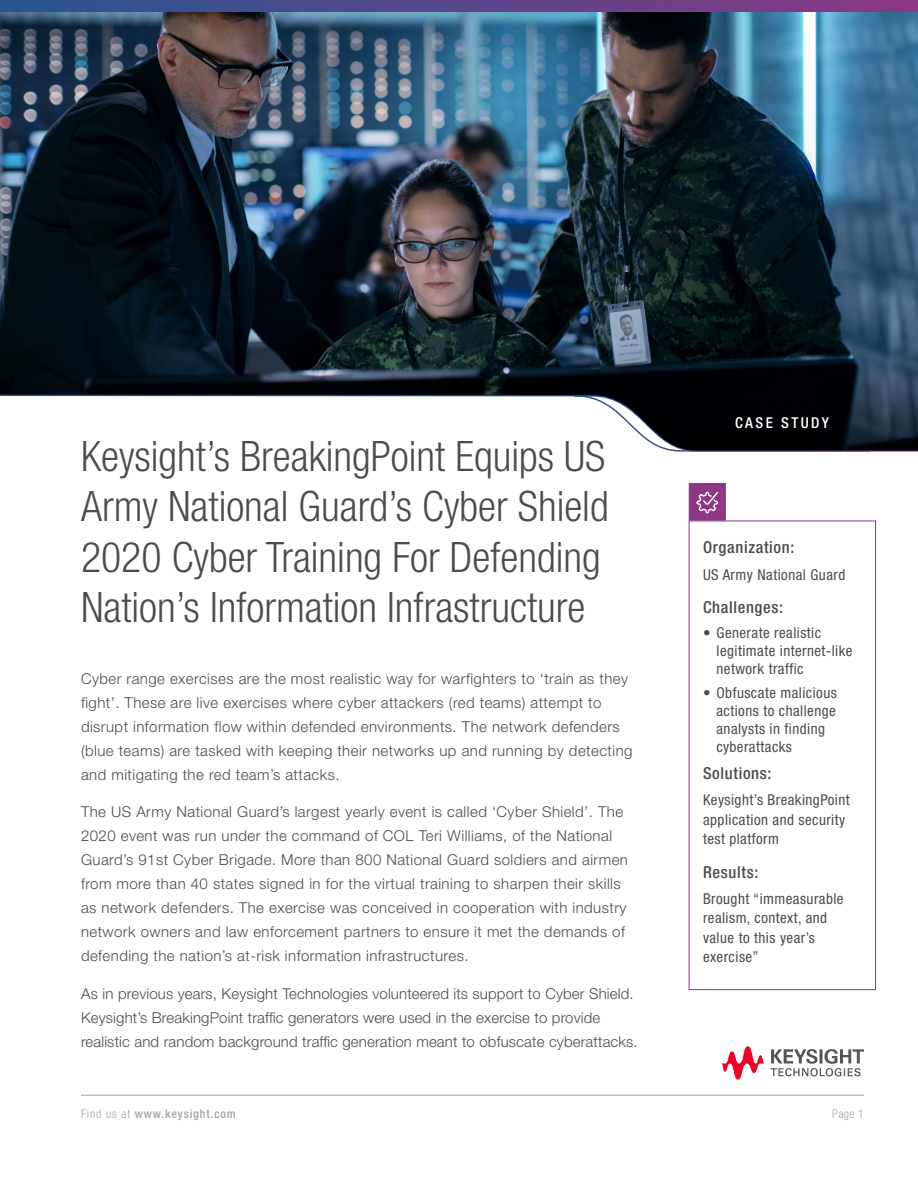
<style>
.page{position:relative;width:918px;height:1188px;background:#fff}
.page>*{position:absolute;margin:0;border:0;box-sizing:border-box;transform-origin:0 0}
.KT_-_Title{font:300 condensed 42px/50.4px "Helvetica Neue LT Std";color:#4b4c4d}
.KT_-_Sidebar_Titles{font:500 condensed 16.5px "Helvetica Neue LT Std";letter-spacing:.04em;color:#4b4c4d}
.KT_-_Body_Text{font:300 15px/24px "Helvetica Neue LT Std";letter-spacing:.03em;color:#4b4c4d}
.KT-_Sidebar_Copy{font:condensed 15px/18px "Helvetica Neue LT Std";letter-spacing:.03em;color:#4b4c4d}
.KT_-_Body_Text-2{font:300 15px/24px "Helvetica Neue LT Std";letter-spacing:.01em;color:#4b4c4d}
.KT_-_Document_Type{font:500 condensed 15px "Helvetica Neue LT Std";letter-spacing:.16em;color:#fff}
.t1{font:500 condensed 12px "Helvetica Neue LT Std";letter-spacing:.07em;color:#a4a1a9}
.t2{font:300 condensed 12px "Helvetica Neue LT Std";color:#a4a1a9}
.s1{font-weight:300}
</style>
<div class="page">
<hr style="left:81px;top:1095px;width:783px;height:1px;background:#a4a1a9">
<svg style="left:721px;top:1046px;width:143px;height:34px"></svg>
<img style="left:0;top:12px;width:918px;height:440px">
<svg style="left:0;top:341px;width:918px;height:110px"></svg>
<div style="left:689px;top:521px;width:187px;height:469px;border:1px solid #8d3785"></div>
<div style="left:689px;top:483px;width:37px;height:38px;background:#8d3785;border:1px solid #8d3785"></div>
<svg style="left:696px;top:491px;width:23px;height:23px"></svg>
<svg style="left:0;top:0;width:918px;height:12px;background:#59468b"></svg>
<p class="KT_-_Title" style="left:81px;top:431px;width:529px">Keysight’s BreakingPoint Equips US Army National Guard’s Cyber Shield 2020 Cyber Training For Defending Nation’s Information Infrastructure</p>
<p class="KT_-_Body_Text" style="left:81px;top:666px;width:553px">Cyber range exercises are the most realistic way for warfighters to ‘train as they fight’. These are live exercises where cyber attackers (red teams) attempt to disrupt information flow within defended environments. The network defenders (blue teams) are tasked with keeping their networks up and running by detecting and mitigating the red team’s attacks.</p>
<p class="KT_-_Body_Text" style="left:81px;top:800px;width:548px">The US Army National Guard’s largest yearly event is called ‘Cyber Shield’. The 2020 event was run under the command of COL Teri Williams, of the National Guard’s 91st Cyber Brigade. More than 800 National Guard soldiers and airmen from more than 40 states signed in for the virtual training to sharpen their skills as network defenders. The exercise was conceived in cooperation with industry network owners and law enforcement partners to ensure it met the demands of defending the nation’s at-risk information infrastructures.</p>
<p class="KT_-_Body_Text-2" style="left:81px;top:981px;width:558px">As in previous years, Keysight Technologies volunteered its support to Cyber Shield.<br>Keysight’s BreakingPoint traffic generators were used in the exercise to provide realistic and random background traffic generation meant to obfuscate cyberattacks.</p>
<p class="KT_-_Document_Type" style="left:735px;top:413px;width:95px">CASE STUDY</p>
<p class="KT_-_Sidebar_Titles" style="left:703px;top:538px;width:93px">Organization:</p>
<p class="KT-_Sidebar_Copy" style="left:703px;top:565px;width:144px">US Army National Guard</p>
<p class="KT_-_Sidebar_Titles" style="left:703px;top:597px;width:82px">Challenges:</p>
<p class="KT-_Sidebar_Copy" style="left:717px;top:623px;width:138px;text-indent:-14px">• Generate realistic legitimate internet-like network traffic</p>
<p class="KT-_Sidebar_Copy" style="left:717px;top:684px;width:122px;text-indent:-14px">• Obfuscate malicious actions to challenge analysts in finding cyberattacks</p>
<p class="KT_-_Sidebar_Titles" style="left:703px;top:763px;width:70px">Solutions:</p>
<p class="KT-_Sidebar_Copy" style="left:703px;top:790px;width:148px;line-height:19.5px">Keysight’s BreakingPoint application and security test platform</p>
<p class="KT_-_Sidebar_Titles" style="left:703px;top:862px;width:57px">Results:</p>
<p class="KT-_Sidebar_Copy" style="left:703px;top:889px;width:142px;line-height:19.5px">Brought “immeasurable realism, context, and value to this year’s exercise”</p>
<p class="t1" style="left:81px;top:1106px;width:156px"><span class="s1">Find us at</span> www.keysight.com</p>
<p class="t2" style="left:832px;top:1107px;width:33px">Page 1</p>
</div>
